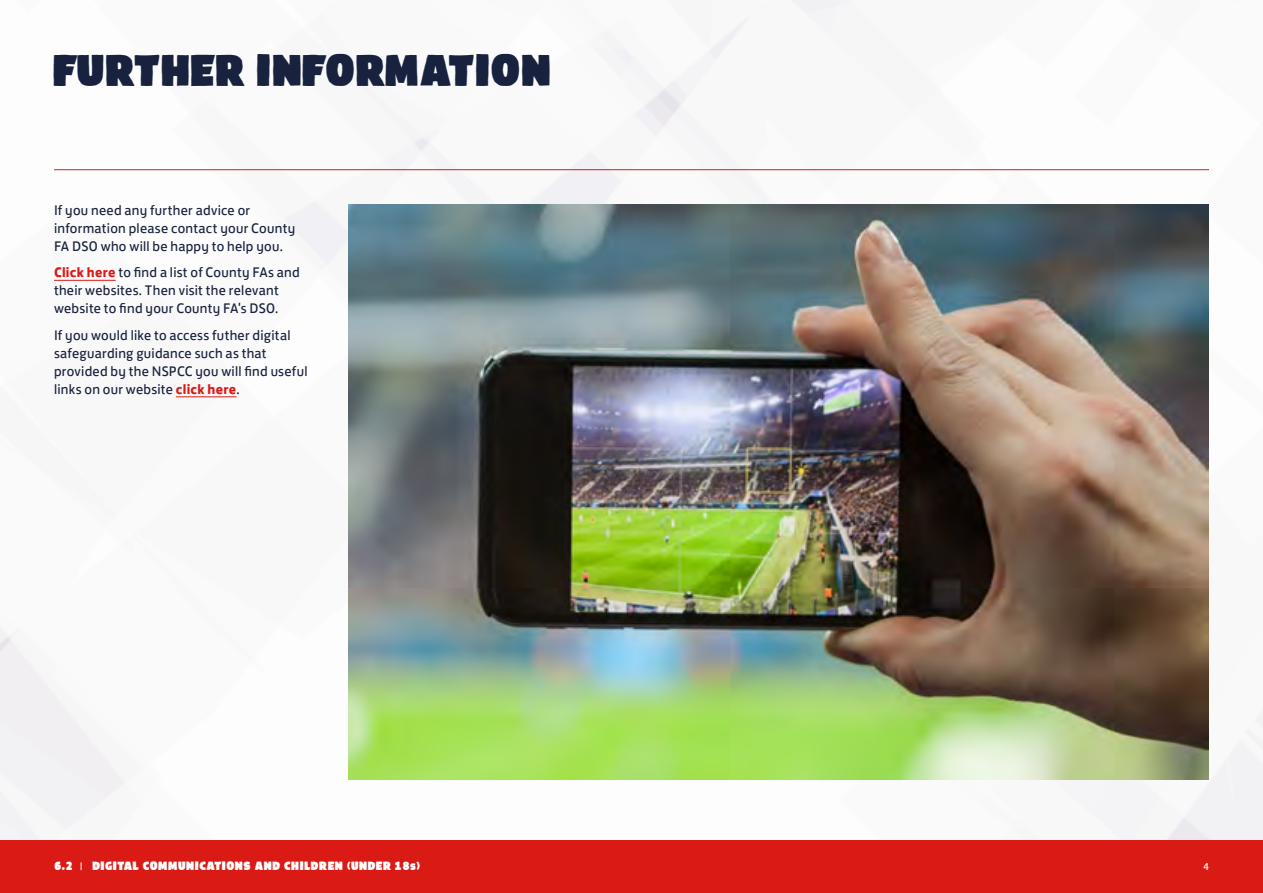
<style>
.page{position:relative;width:1263px;height:893px;background:#fff}
.page>*{position:absolute;margin:0;border:0;box-sizing:border-box;transform-origin:0 0}
.t1{font:39px "FA Brush";color:#18223e}
.t2{font:14.25px/18px "FS Jack";letter-spacing:.02em;color:#18223e}
.t3{font:10.5px "FA Brush";letter-spacing:.03em;color:#fff}
.t4{font:10.5px "FS Jack";color:#fff}
.s1{font-weight:700;color:#da1a15}
.s2{font-family:"FS Jack"}
</style>
<div class="page">
<img style="left:0;top:0;width:1263px;height:840px">
<img style="left:348px;top:204px;width:860px;height:575px">
<hr style="left:54px;top:280px;width:62px;height:1px;background:#da1a15">
<hr style="left:176px;top:396px;width:61px;height:1px;background:#da1a15">
<hr style="left:54px;top:169px;width:1155px;height:1px;background:#da1a15">
<div style="left:0;top:840px;width:1263px;height:53px;background:#da1a15"></div>
<h1 class="t1" style="left:54px;top:54px;width:499px">FURTHER INFORMATION</h1>
<p class="t2" style="left:54px;top:200px;width:243px">If you need any further advice or information please contact your County<br>FA DSO who will be happy to help you.</p>
<p class="t2" style="left:54px;top:262px;width:247px"><span class="s1">Click here</span> to find a list of County FAs and their websites. Then visit the relevant website to find your County FA's DSO.</p>
<p class="t2" style="left:54px;top:325px;width:255px">If you would like to access futher digital safeguarding guidance such as that provided by the NSPCC you will find useful links on our website <span class="s1">click here</span>.</p>
<p class="t3" style="left:54px;top:862px;width:368px">6.2 <span class="s2">|</span> DIGITAL COMMUNICATIONS AND CHILDREN (UNDER 18s)</p>
<p class="t4" style="left:1203px;top:858px;width:7px">4</p>
</div>
